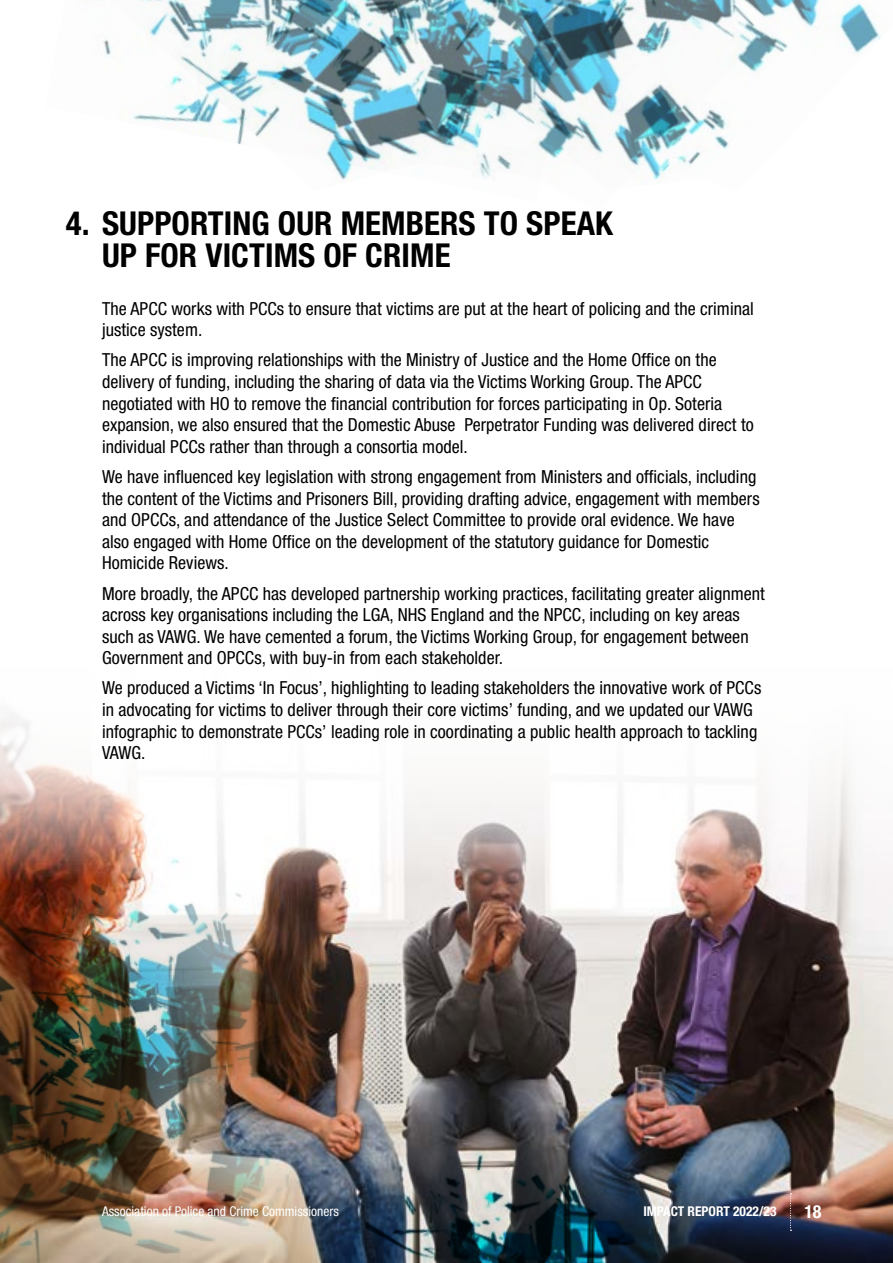
<style>
.page{position:relative;width:893px;height:1263px;background:#fff}
.page>*{position:absolute;margin:0;border:0;box-sizing:border-box;transform-origin:0 0}
.PCC_Heading{font:700 condensed 33px "Helvetica Neue LT Std";letter-spacing:.005em;color:#000}
.body{font:condensed 18px/21.6px "Helvetica Neue LT Std";letter-spacing:.005em;color:#000}
.t1{font:700 condensed 18px "Helvetica Neue LT Std";color:#fff}
.t2{font:condensed 13.5px "Helvetica Neue LT Std";color:#fff}
.t3{font:700 condensed 13.5px "Helvetica Neue LT Std";color:#fff}
</style>
<div class="page">
<img style="left:0;top:715px;width:864px;height:150px">
<img style="left:341px;top:865px;width:552px;height:398px">
<img style="left:342px;top:1143px;width:306px;height:120px">
<img style="left:755px;top:0;width:126px;height:72px">
<img style="left:111px;top:0;width:644px;height:180px">
<img style="left:0;top:857px;width:341px;height:406px">
<svg style="left:790px;top:1193px;width:1px;height:38px"></svg>
<h3 class="PCC_Heading" style="left:66px;top:203px;width:548px">4. SUPPORTING OUR MEMBERS TO SPEAK</h3>
<h3 class="PCC_Heading" style="left:102px;top:235px;width:350px">UP FOR VICTIMS OF CRIME</h3>
<p class="body" style="left:102px;top:297px;width:653px">The APCC works with PCCs to ensure that victims are put at the heart of policing and the criminal justice system.</p>
<p class="body" style="left:102px;top:349px;width:653px">The APCC is improving relationships with the Ministry of Justice and the Home Office on the delivery of funding, including the sharing of data via the Victims Working Group. The APCC negotiated with HO to remove the financial contribution for forces participating in Op. Soteria expansion, we also ensured that the Domestic Abuse Perpetrator Funding was delivered direct to individual PCCs rather than through a consortia model.</p>
<p class="body" style="left:102px;top:466px;width:659px">We have influenced key legislation with strong engagement from Ministers and officials, including the content of the Victims and Prisoners Bill, providing drafting advice, engagement with members and OPCCs, and attendance of the Justice Select Committee to provide oral evidence. We have also engaged with Home Office on the development of the statutory guidance for Domestic Homicide Reviews.</p>
<p class="body" style="left:102px;top:582px;width:664px">More broadly, the APCC has developed partnership working practices, facilitating greater alignment across key organisations including the LGA, NHS England and the NPCC, including on key areas such as VAWG. We have cemented a forum, the Victims Working Group, for engagement between Government and OPCCs, with buy-in from each stakeholder.</p>
<p class="body" style="left:102px;top:677px;width:661px">We produced a Victims ‘In Focus’, highlighting to leading stakeholders the innovative work of PCCs in advocating for victims to deliver through their core victims’ funding, and we updated our VAWG infographic to demonstrate PCCs’ leading role in coordinating a public health approach to tackling VAWG.</p>
<p class="t2" style="left:102px;top:1204px;width:238px">Association of Police and Crime Commissioners</p>
<p class="t3" style="left:643px;top:1203px;width:135px">IMPACT REPORT 2022/23</p>
<p class="t1" style="left:804px;top:1201px;width:19px">18</p>
</div>
